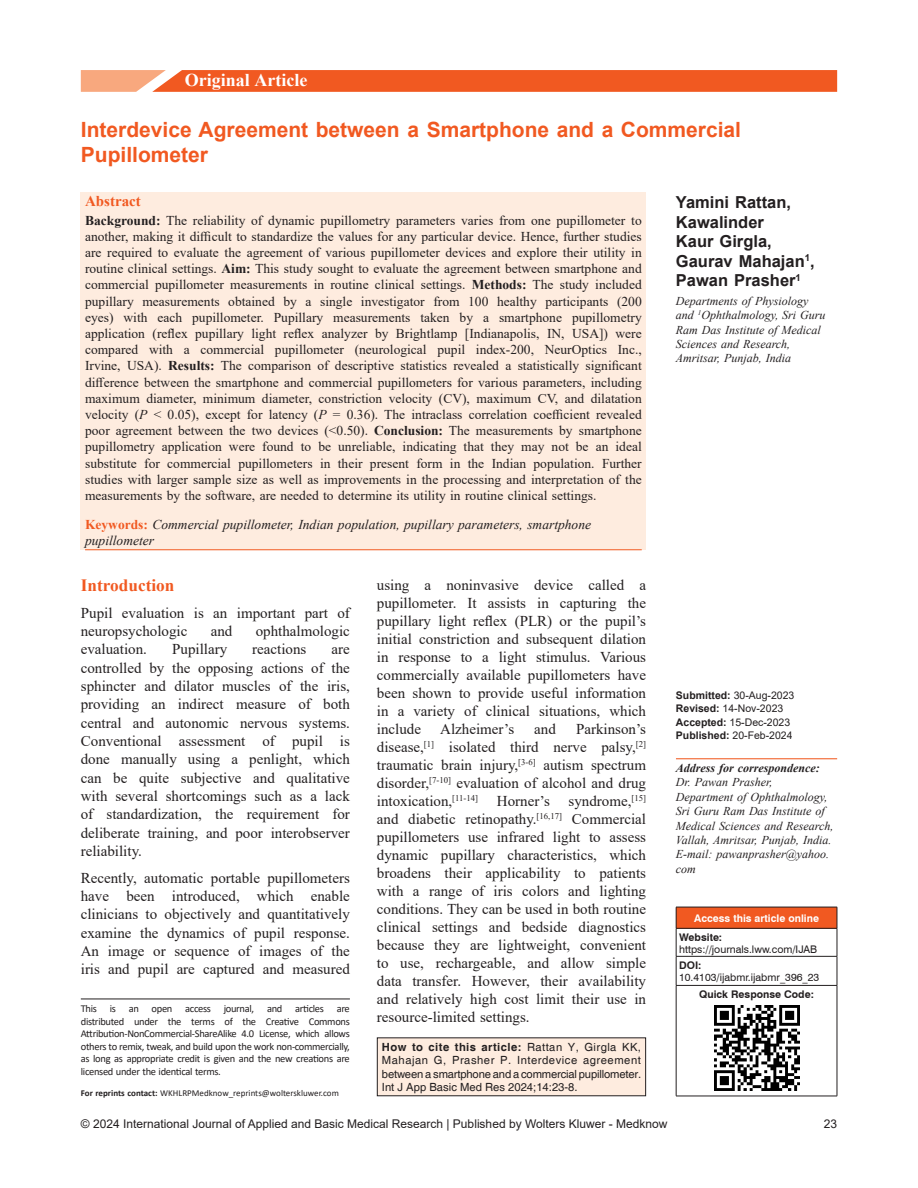
<style>
.page{position:relative;width:918px;height:1188px;background:#fff}
.page>*{position:absolute;margin:0;border:0;box-sizing:border-box;transform-origin:0 0}
.AT{font:700 21px/25.2px "Arial";color:#f15921}
.AH{font:700 18px "Times New Roman";color:#fff}
.t1{font:700 17.25px "Times New Roman";color:#f15921}
.AU{font:700 16.5px/19.5px "Arial";color:#231f20}
.TX{font:15px/18px "Times New Roman";color:#231f20;text-align:justify}
.ABSH{font:700 15px "Times New Roman";color:#f15921}
.ABS{font:13.5px/16.2px "Times New Roman";color:#231f20;text-align:justify}
.KWD{font:italic 13.5px/16.2px "Times New Roman";color:#231f20}
.ADD{font:italic 12px/14.4px "Times New Roman";color:#231f20}
.AFF{font:italic 12px/14.4px "Times New Roman";color:#231f20}
.t2{font:12px "Arial";color:#231f20}
.HTC{font:11.25px/13.5px "Helvetica";letter-spacing:-.015em;color:#231f20;text-align:justify}
.OS{font:10.5px/12.6px "Calibri";letter-spacing:-.03em;color:#231f20;text-align:justify}
.HIS{font:10.5px "Arial";color:#231f20}
.Website{font:10.5px/12.6px "Swiss 721 BT";color:#231f20}
.DOI{font:10.5px/12.6px "Swiss 721 BT";color:#231f20}
.ATAO{font:700 10.5px "Swiss 721 BT";color:#fff}
.QRC{font:700 10.5px "Swiss 721 BT";color:#231f20}
.OS_1{font:9px "Calibri";color:#231f20}
.s1{font-weight:700}
.s2{font-style:italic}
.s3{font-weight:700;font-style:normal;color:#f15921}
</style>
<div class="page">
<hr style="left:676px;top:758px;width:161px;height:1px;background:#f15921">
<div style="left:81px;top:192px;width:565px;height:357px;background:#feecdf"></div>
<hr style="left:85px;top:549px;width:557px;height:1px;background:#f15921">
<svg style="left:81px;top:70px;width:756px;height:22px;background:#f26530"></svg>
<div style="left:377px;top:1038px;width:269px;height:58px;background:#feecdf"></div>
<hr style="left:81px;top:999px;width:269px;height:1px;background:#231f20">
<div style="left:676px;top:907px;width:161px;height:21px;background:#f15921"></div>
<hr style="left:676px;top:928px;width:161px;height:1px;background:#231f20">
<hr style="left:676px;top:956px;width:161px;height:1px;background:#231f20">
<hr style="left:676px;top:985px;width:161px;height:1px;background:#231f20">
<hr style="left:676px;top:907px;width:161px;height:1px;background:#231f20">
<svg style="left:676px;top:907px;width:1px;height:78px"></svg>
<svg style="left:837px;top:907px;width:1px;height:78px"></svg>
<hr style="left:676px;top:986px;width:1px;height:110px;background:#231f20">
<hr style="left:837px;top:986px;width:1px;height:110px;background:#231f20">
<hr style="left:676px;top:1096px;width:161px;height:1px;background:#231f20">
<img style="left:714px;top:1005px;width:85px;height:85px">
<p class="AH" style="left:185px;top:67px;width:124px">Original Article</p>
<p class="AT" style="left:81px;top:117px;width:662px">Interdevice Agreement between a Smartphone and a Commercial<br>Pupillometer</p>
<p class="ABSH" style="left:85px;top:190px;width:57px">Abstract</p>
<p class="ABS" style="left:85px;top:212px;width:558px"><span class="s1">Background:</span> The reliability of dynamic pupillometry parameters varies from one pupillometer to another, making it difficult to standardize the values for any particular device. Hence, further studies are required to evaluate the agreement of various pupillometer devices and explore their utility in routine clinical settings. <span class="s1">Aim:</span> This study sought to evaluate the agreement between smartphone and commercial pupillometer measurements in routine clinical settings. <span class="s1">Methods:</span> The study included pupillary measurements obtained by a single investigator from 100 healthy participants (200 eyes) with each pupillometer. Pupillary measurements taken by a smartphone pupillometry application (reflex pupillary light reflex analyzer by Brightlamp [Indianapolis, IN, USA]) were compared with a commercial pupillometer (neurological pupil index‑200, NeurOptics Inc., Irvine, USA). <span class="s1">Results:</span> The comparison of descriptive statistics revealed a statistically significant difference between the smartphone and commercial pupillometers for various parameters, including maximum diameter, minimum diameter, constriction velocity (CV), maximum CV, and dilatation velocity (<span class="s2">P</span> &lt; 0.05), except for latency (<span class="s2">P</span> = 0.36). The intraclass correlation coefficient revealed poor agreement between the two devices (&lt;0.50). <span class="s1">Conclusion:</span> The measurements by smartphone pupillometry application were found to be unreliable, indicating that they may not be an ideal substitute for commercial pupillometers in their present form in the Indian population. Further studies with larger sample size as well as improvements in the processing and interpretation of the measurements by the software, are needed to determine its utility in routine clinical settings.</p>
<p class="KWD" style="left:85px;top:516px;width:508px"><span class="s3">Keywords:</span> Commercial pupillometer, Indian population, pupillary parameters, smartphone pupillometer</p>
<h1 class="t1" style="left:81px;top:573px;width:95px">Introduction</h1>
<p class="TX" style="left:81px;top:603px;width:271px">Pupil evaluation is an important part of neuropsychologic</p>
<p class="TX" style="left:211px;top:621px;width:23px">and</p>
<p class="TX" style="left:256px;top:621px;width:96px">ophthalmologic</p>
<p class="TX" style="left:81px;top:640px;width:68px">evaluation.</p>
<p class="TX" style="left:172px;top:640px;width:57px">Pupillary</p>
<p class="TX" style="left:252px;top:640px;width:56px">reactions</p>
<p class="TX" style="left:81px;top:640px;width:271px;text-indent:251px">are controlled by the opposing actions of the sphincter and dilator muscles of the iris, providing an indirect measure of both central and autonomic nervous systems.<br>Conventional assessment of pupil is done manually using a penlight, which can be quite subjective and qualitative with several shortcomings such as a lack of standardization, the requirement for deliberate training, and poor interobserver reliability.</p>
<p class="TX" style="left:81px;top:868px;width:271px">Recently, automatic portable pupillometers have been introduced, which enable clinicians to objectively and quantitatively examine the dynamics of pupil response.<br>An image or sequence of images of the iris and pupil are captured and measured</p>
<p class="OS" style="left:81px;top:1002px;width:271px">This is an open access journal, and articles are distributed under the terms of the Creative Commons Attribution‑NonCommercial‑ShareAlike 4.0 License, which allows others to remix, tweak, and build upon the work non‑commercially, as long as appropriate credit is given and the new creations are licensed under the identical terms.</p>
<p class="OS_1" style="left:81px;top:1087px;width:260px"><span class="s1">For reprints contact:</span> WKHLRPMedknow_reprints@wolterskluwer.com</p>
<p class="TX" style="left:377px;top:575px;width:271px">using a noninvasive device called a pupillometer. It assists in capturing the pupillary light reflex (PLR) or the pupil’s initial constriction and subsequent dilation in response to a light stimulus. Various commercially available pupillometers have been shown to provide useful information in a variety of clinical situations, which include</p>
<p class="TX" style="left:377px;top:719px;width:271px;text-indent:199px">Parkinson’s disease,<sup>[1]</sup> isolated third nerve palsy,<sup>[2] </sup>traumatic brain injury,<sup>[3‑6]</sup> autism spectrum disorder,<sup>[7‑10]</sup> evaluation of alcohol and drug intoxication,<sup>[11‑14]</sup> Horner’s syndrome,<sup>[15] </sup>and diabetic retinopathy.<sup>[16,17]</sup> Commercial pupillometers use infrared light to assess dynamic pupillary characteristics, which broadens their applicability to patients with a range of iris colors and lighting conditions. They can be used in both routine clinical settings and bedside diagnostics because they are lightweight, convenient to use, rechargeable, and allow simple data transfer. However, their availability and relatively high cost limit their use in resource‑limited settings.</p>
<p class="TX" style="left:440px;top:719px;width:75px">Alzheimer’s</p>
<p class="TX" style="left:534px;top:719px;width:23px">and</p>
<p class="HTC" style="left:382px;top:1040px;width:261px"><span class="s1">How to cite this article:</span> Rattan Y, Girgla KK, Mahajan G, Prasher P. Interdevice agreement between a smartphone and a commercial pupillometer.<br>Int J App Basic Med Res 2024;14:23-8.</p>
<p class="AU" style="left:676px;top:193px;width:140px">Yamini Rattan,<br>Kawalinder<br>Kaur Girgla,<br>Gaurav Mahajan<sup>1</sup>,<br>Pawan Prasher<sup>1</sup></p>
<p class="AFF" style="left:676px;top:293px;width:151px">Departments of Physiology and <sup>1</sup>Ophthalmology, Sri Guru<br>Ram Das Institute of Medical<br>Sciences and Research,<br>Amritsar, Punjab, India</p>
<p class="HIS" style="left:676px;top:688px;width:120px"><span class="s1">Submitted:</span> 30‑Aug‑2023</p>
<p class="HIS" style="left:676px;top:701px;width:109px"><span class="s1">Revised:</span> 14‑Nov‑2023</p>
<p class="HIS" style="left:676px;top:715px;width:116px"><span class="s1">Accepted:</span> 15‑Dec‑2023</p>
<p class="HIS" style="left:676px;top:728px;width:118px"><span class="s1">Published:</span> 20-Feb-2024</p>
<p class="ADD" style="left:676px;top:761px;width:159px"><span class="s1">Address for correspondence:<br></span>Dr. Pawan Prasher,<br>Department of Ophthalmology,<br>Sri Guru Ram Das Institute of<br>Medical Sciences and Research,<br>Vallah, Amritsar, Punjab, India.<br>E‑mail: pawanprasher@yahoo. com</p>
<p class="ATAO" style="left:694px;top:912px;width:126px">Access this article online</p>
<p class="Website" style="left:679px;top:930px;width:140px"><span class="s1">Website: </span>https://journals.lww.com/IJAB</p>
<p class="DOI" style="left:679px;top:958px;width:142px"><span class="s1">DOI:<br></span>10.4103/ijabmr.ijabmr_396_23</p>
<p class="QRC" style="left:699px;top:988px;width:116px">Quick Response Code:</p>
<p class="t2" style="left:81px;top:1116px;width:588px">© 2024 International Journal of Applied and Basic Medical Research | Published by Wolters Kluwer ‑ Medknow</p>
<p class="t2" style="left:824px;top:1116px;width:15px">23</p>
</div>
